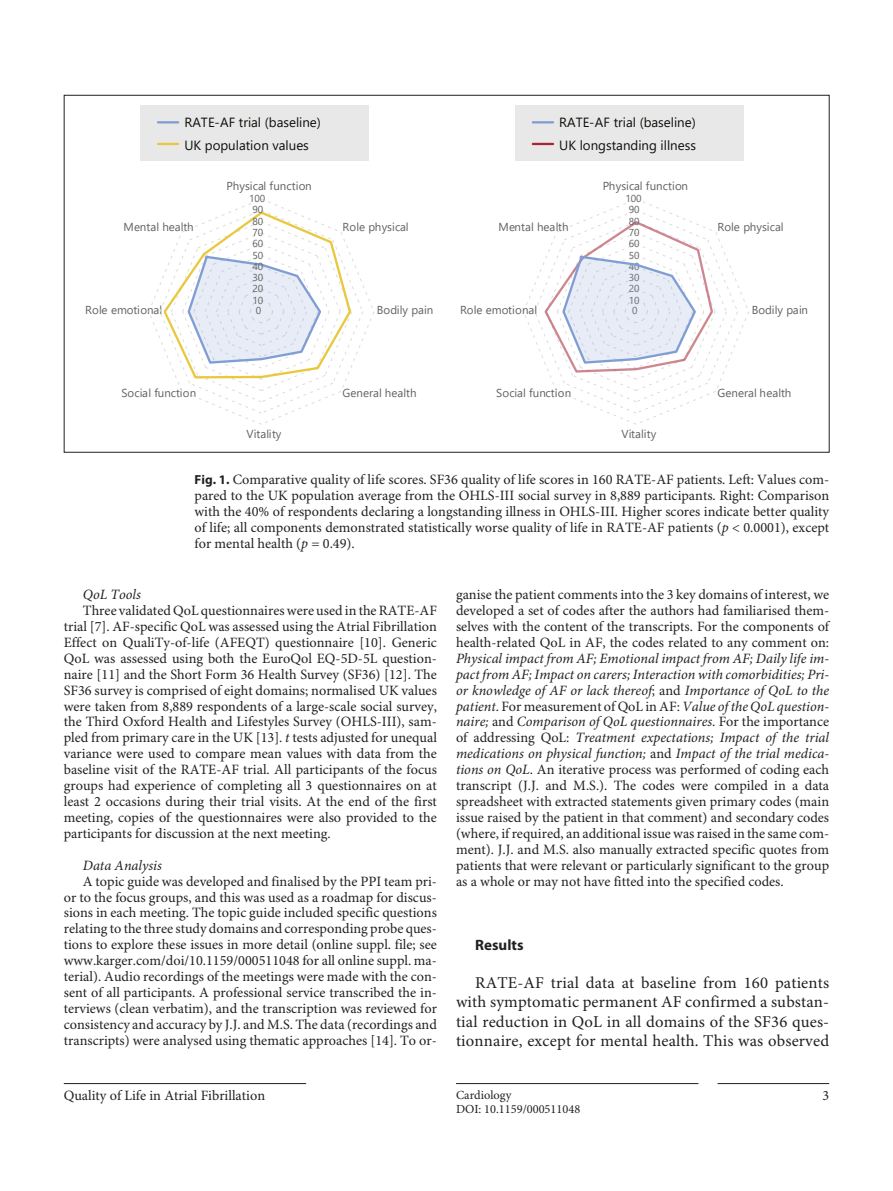
<style>
.page{position:relative;width:893px;height:1191px;background:#fff}
.page>*{position:absolute;margin:0;border:0;box-sizing:border-box;transform-origin:0 0}
.t1{font:16.5px/19.2px "Minion Pro";letter-spacing:.01em;color:#231f20;text-align:justify}
.t2{font:700 15px "Myriad Pro";letter-spacing:.005em;color:#231f20}
.t3{font:14.25px/15.9px "Minion Pro";color:#231f20;text-align:justify}
.t4{font:italic 14.25px "Minion Pro";color:#231f20}
.t5{font:13.35px/23.1px "Segoe UI";color:#0e0e09}
.t6{font:12.3px "Minion Pro";color:#231f20}
.t7{font:11.55px "Segoe UI";color:#616161}
.t8{font:10.05px "Segoe UI";letter-spacing:-.005em;color:#616161}
.s1{font-family:"Myriad Pro";font-weight:700;font-size:13.2px}
.s2{font-style:italic}
</style>
<div class="page">
<hr style="left:718px;top:1083px;width:111px;height:1px;background:#231f20">
<hr style="left:456px;top:1083px;width:242px;height:1px;background:#231f20">
<hr style="left:64px;top:1083px;width:242px;height:1px;background:#231f20">
<div style="left:140px;top:105px;width:229px;height:56px;background:#e8e8e9"></div>
<hr style="left:158px;top:121px;width:20px;height:2px;background:#809ed3">
<hr style="left:158px;top:143px;width:20px;height:2px;background:#eac83d">
<div style="left:515px;top:105px;width:228px;height:56px;background:#e8e8e9"></div>
<hr style="left:533px;top:121px;width:20px;height:2px;background:#809ed3">
<hr style="left:533px;top:143px;width:20px;height:2px;background:#a62837">
<svg style="left:523px;top:199px;width:226px;height:226px"></svg>
<svg style="left:148px;top:199px;width:226px;height:226px"></svg>
<svg style="left:162px;top:210px;width:190px;height:170px"></svg>
<svg style="left:544px;top:221px;width:169px;height:151px"></svg>
<p class="t5" style="left:184px;top:109px;width:138px">RATE-AF trial (baseline)<br>UK population values</p>
<p class="t5" style="left:559px;top:109px;width:138px">RATE-AF trial (baseline)<br>UK longstanding illness</p>
<p class="t7" style="left:226px;top:174px;width:87px">Physical function</p>
<p class="t7" style="left:603px;top:174px;width:87px">Physical function</p>
<p class="t8" style="left:249px;top:189px;width:18px">100</p>
<p class="t8" style="left:625px;top:189px;width:18px">100</p>
<p class="t8" style="left:252px;top:200px;width:12px">90</p>
<p class="t8" style="left:629px;top:200px;width:12px">90</p>
<p class="t7" style="left:124px;top:216px;width:72px">Mental health</p>
<p class="t8" style="left:252px;top:212px;width:12px">80</p>
<p class="t8" style="left:252px;top:223px;width:12px">70</p>
<p class="t7" style="left:343px;top:216px;width:68px">Role physical</p>
<p class="t7" style="left:498px;top:216px;width:72px">Mental health</p>
<p class="t8" style="left:629px;top:212px;width:12px">80</p>
<p class="t8" style="left:629px;top:223px;width:12px">70</p>
<p class="t7" style="left:717px;top:216px;width:68px">Role physical</p>
<p class="t8" style="left:252px;top:234px;width:12px">60</p>
<p class="t8" style="left:629px;top:234px;width:12px">60</p>
<p class="t8" style="left:252px;top:245px;width:12px">50</p>
<p class="t8" style="left:629px;top:245px;width:12px">50</p>
<p class="t8" style="left:252px;top:257px;width:12px">40</p>
<p class="t8" style="left:629px;top:257px;width:12px">40</p>
<p class="t8" style="left:252px;top:268px;width:12px">30</p>
<p class="t8" style="left:629px;top:268px;width:12px">30</p>
<p class="t8" style="left:252px;top:279px;width:12px">20</p>
<p class="t8" style="left:629px;top:279px;width:12px">20</p>
<p class="t8" style="left:252px;top:290px;width:12px">10</p>
<p class="t8" style="left:629px;top:290px;width:12px">10</p>
<p class="t7" style="left:85px;top:299px;width:79px">Role emotional</p>
<p class="t8" style="left:256px;top:301px;width:7px">0</p>
<p class="t7" style="left:377px;top:299px;width:58px">Bodily pain</p>
<p class="t7" style="left:460px;top:299px;width:79px">Role emotional</p>
<p class="t8" style="left:632px;top:301px;width:7px">0</p>
<p class="t7" style="left:752px;top:299px;width:58px">Bodily pain</p>
<p class="t7" style="left:121px;top:382px;width:76px">Social function</p>
<p class="t7" style="left:343px;top:382px;width:75px">General health</p>
<p class="t7" style="left:496px;top:382px;width:76px">Social function</p>
<p class="t7" style="left:717px;top:382px;width:75px">General health</p>
<p class="t7" style="left:247px;top:422px;width:36px">Vitality</p>
<p class="t7" style="left:621px;top:422px;width:36px">Vitality</p>
<p class="t3" style="left:195px;top:472px;width:636px"><span class="s1">Fig. 1.</span> Comparative quality of life scores. SF36 quality of life scores in 160 RATE-AF patients. Left: Values com&shy;pared to the UK population average from the OHLS-III social survey in 8,889 participants. Right: Comparison with the 40% of respondents declaring a longstanding illness in OHLS-III. Higher scores indicate better quality of life; all components demonstrated statistically worse quality of life in RATE-AF patients (<span class="s2">p</span> &lt; 0.0001), except for mental health (<span class="s2">p</span> = 0.49).</p>
<p class="t4" style="left:83px;top:586px;width:59px">QoL Tools</p>
<p class="t3" style="left:64px;top:603px;width:375px;text-indent:19px">Three validated QoL questionnaires were used in the RATE-AF trial [7]. AF-specific QoL was assessed using the Atrial Fibrillation Effect on QualiTy-of-life (AFEQT) questionnaire [10]. Generic QoL was assessed using both the EuroQol EQ-5D-5L question&shy;naire [11] and the Short Form 36 Health Survey (SF36) [12]. The SF36 survey is comprised of eight domains; normalised UK values were taken from 8,889 respondents of a large-scale social survey, the Third Oxford Health and Lifestyles Survey (OHLS-III), sam&shy;pled from primary care in the UK [13]. <span class="s2">t</span> tests adjusted for unequal variance were used to compare mean values with data from the baseline visit of the RATE-AF trial. All participants of the focus groups had experience of completing all 3 questionnaires on at least 2 occasions during their trial visits. At the end of the first meeting, copies of the questionnaires were also provided to the participants for discussion at the next meeting.</p>
<p class="t4" style="left:83px;top:856px;width:81px">Data Analysis</p>
<p class="t3" style="left:64px;top:873px;width:375px;text-indent:19px">A topic guide was developed and finalised by the PPI team pri&shy;or to the focus groups, and this was used as a roadmap for discus&shy;sions in each meeting. The topic guide included specific questions relating to the three study domains and corresponding probe ques&shy;tions to explore these issues in more detail (online suppl. file; see www.karger.com/doi/10.1159/000511048 for all online suppl. ma&shy;terial). Audio recordings of the meetings were made with the con&shy;sent of all participants. A professional service transcribed the in&shy;terviews (clean verbatim), and the transcription was reviewed for consistency and accuracy by J.J. and M.S. The data (recordings and transcripts) were analysed using thematic approaches [14]. To or-</p>
<p class="t3" style="left:456px;top:587px;width:375px">ganise the patient comments into the 3 key domains of interest, we developed a set of codes after the authors had familiarised them&shy;selves with the content of the transcripts. For the components of health-related QoL in AF, the codes related to any comment on:</p>
<p class="t3" style="left:456px;top:651px;width:375px"><span class="s2">Physical impact from AF; Emotional impact from AF; Daily life im&shy;pact from AF; Impact on carers; Interaction with comorbidities; Pri&shy;or knowledge of AF or lack thereof</span>; and <span class="s2">Importance of QoL to the patient</span>. For measurement of QoL in AF: <span class="s2">Value of the QoL question&shy;naire;</span> and <span class="s2">Comparison of QoL questionnaires</span>. For the importance of addressing QoL: <span class="s2">Treatment expectations; Impact of the trial medications on physical function;</span> and <span class="s2">Impact of the trial medica&shy;tions on QoL</span>. An iterative process was performed of coding each transcript (J.J. and M.S.). The codes were compiled in a data spreadsheet with extracted statements given primary codes (main issue raised by the patient in that comment) and secondary codes (where, if required, an additional issue was raised in the same com&shy;ment). J.J. and M.S. also manually extracted specific quotes from patients that were relevant or particularly significant to the group as a whole or may not have fitted into the specified codes.</p>
<p class="t2" style="left:475px;top:936px;width:50px">Results</p>
<p class="t1" style="left:456px;top:974px;width:375px;text-indent:19px">RATE-AF trial data at baseline from 160 patients with symptomatic permanent AF confirmed a substan&shy;tial reduction in QoL in all domains of the SF36 ques&shy;tionnaire, except for mental health. This was observed</p>
<p class="t3" style="left:64px;top:1088px;width:203px">Quality of Life in Atrial Fibrillation</p>
<p class="t6" style="left:456px;top:1087px;width:57px">Cardiology</p>
<p class="t3" style="left:822px;top:1088px;width:8px">3</p>
<p class="t6" style="left:456px;top:1101px;width:126px">DOI: 10.1159/000511048</p>
</div>
